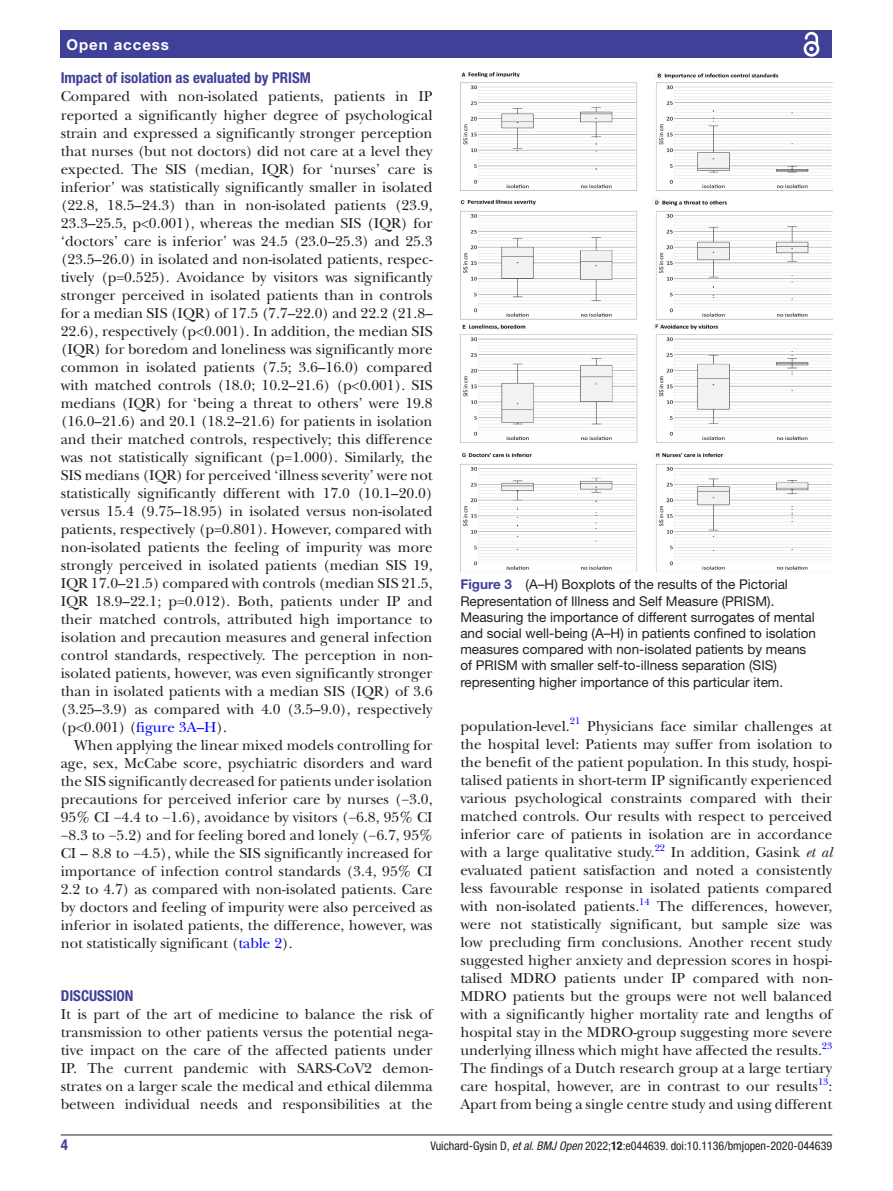
<style>
.page{position:relative;width:893px;height:1191px;background:#fff}
.page>*{position:absolute;margin:0;border:0;box-sizing:border-box;transform-origin:0 0}
.t1{font:15px/18px "New Baskerville";color:#231f20;text-align:justify}
.t2{font:700 condensed 15px "Helvetica Neue LT Std";color:#414099}
.t3{font:700 15px "Helvetica Neue LT Std";letter-spacing:.065em;color:#fff}
.t4{font:13.5px/16.2px "Helvetica Neue LT Std";color:#231f20}
.t5{font:condensed 12px "Helvetica Neue LT Std";color:#231f20}
.t6{font:9.9px "New Baskerville";color:#00f}
.s1{color:#00f}
.s2{font-weight:700;color:#414099}
.s3{font-style:italic}
.s4{font-weight:700}
</style>
<div class="page">
<hr style="left:61px;top:1134px;width:771px;height:1px;background:#231f20">
<div style="left:61px;top:31px;width:771px;height:27px;background:#414099"></div>
<svg style="left:803px;top:31px;width:17px;height:26px"></svg>
<img style="left:460px;top:73px;width:372px;height:498px">
<p class="t3" style="left:66px;top:35px;width:104px">Open access</p>
<p class="t2" style="left:61px;top:69px;width:252px">Impact of isolation as evaluated by PRISM</p>
<p class="t1" style="left:61px;top:88px;width:373px">Compared with non-isolated patients, patients in IP reported a significantly higher degree of psychological strain and expressed a significantly stronger perception that nurses (but not doctors) did not care at a level they expected. The SIS (median, IQR) for ‘nurses’ care is inferior’ was statistically significantly smaller in isolated (22.8, 18.5–24.3) than in non-isolated patients (23.9, 23.3–25.5, p&lt;0.001), whereas the median SIS (IQR) for ‘doctors’ care is inferior’ was 24.5 (23.0–25.3) and 25.3 (23.5–26.0) in isolated and non-isolated patients, respec&shy;tively (p=0.525). Avoidance by visitors was significantly stronger perceived in isolated patients than in controls for a median SIS (IQR) of 17.5 (7.7–22.0) and 22.2 (21.8– 22.6), respectively (p&lt;0.001). In addition, the median SIS (IQR) for boredom and loneliness was significantly more common in isolated patients (7.5; 3.6–16.0) compared with matched controls (18.0; 10.2–21.6) (p&lt;0.001). SIS medians (IQR) for ‘being a threat to others’ were 19.8 (16.0–21.6) and 20.1 (18.2–21.6) for patients in isolation and their matched controls, respectively; this difference was not statistically significant (p=1.000). Similarly, the SIS medians (IQR) for perceived ‘illness severity’ were not statistically significantly different with 17.0 (10.1–20.0) versus 15.4 (9.75–18.95) in isolated versus non-isolated patients, respectively (p=0.801). However, compared with non-isolated patients the feeling of impurity was more strongly perceived in isolated patients (median SIS 19, IQR 17.0–21.5) compared with controls (median SIS 21.5, IQR 18.9–22.1; p=0.012). Both, patients under IP and their matched controls, attributed high importance to isolation and precaution measures and general infection control standards, respectively. The perception in non&shy;isolated patients, however, was even significantly stronger than in isolated patients with a median SIS (IQR) of 3.6 (3.25–3.9) as compared with 4.0 (3.5–9.0), respectively (p&lt;0.001) (<span class="s1">figure 3A–H</span>).</p>
<p class="t1" style="left:61px;top:736px;width:373px;text-indent:14px">When applying the linear mixed models controlling for age, sex, McCabe score, psychiatric disorders and ward the SIS significantly decreased for patients under isolation precautions for perceived inferior care by nurses (−3.0, 95% CI −4.4 to −1.6), avoidance by visitors (−6.8, 95% CI −8.3 to −5.2) and for feeling bored and lonely (−6.7, 95% CI – 8.8 to −4.5), while the SIS significantly increased for importance of infection control standards (3.4, 95% CI 2.2 to 4.7) as compared with non-isolated patients. Care by doctors and feeling of impurity were also perceived as inferior in isolated patients, the difference, however, was not statistically significant (<span class="s1">table 2</span>).</p>
<p class="t2" style="left:61px;top:987px;width:74px">DISCUSSION</p>
<p class="t1" style="left:61px;top:1005px;width:373px">It is part of the art of medicine to balance the risk of transmission to other patients versus the potential nega&shy;tive impact on the care of the affected patients under IP. The current pandemic with SARS-CoV2 demon&shy;strates on a larger scale the medical and ethical dilemma between individual needs and responsibilities at the</p>
<p class="t4" style="left:460px;top:576px;width:357px"><span class="s2">Figure 3</span> (A–H) Boxplots of the results of the Pictorial Representation of Illness and Self Measure (PRISM).<br>Measuring the importance of different surrogates of mental and social well-being (A–H) in patients confined to isolation measures compared with non-isolated patients by means of PRISM with smaller self-to-illness separation (SIS) representing higher importance of this particular item.</p>
<p class="t1" style="left:460px;top:717px;width:121px">population-level.<sup>21</sup></p>
<p class="t1" style="left:460px;top:717px;width:373px;text-indent:127px">Physicians face similar challenges at the hospital level: Patients may suffer from isolation to the benefit of the patient population. In this study, hospi&shy;talised patients in short-term IP significantly experienced various psychological constraints compared with their matched controls. Our results with respect to perceived inferior care of patients in isolation are in accordance with a large qualitative study.</p>
<p class="t6" style="left:655px;top:841px;width:12px">22</p>
<p class="t1" style="left:460px;top:843px;width:373px;text-indent:210px">In addition, Gasink <span class="s3">et al </span>evaluated patient satisfaction and noted a consistently less favourable response in isolated patients compared with non-isolated patients.</p>
<p class="t6" style="left:639px;top:895px;width:12px">14</p>
<p class="t1" style="left:460px;top:897px;width:373px;text-indent:197px">The differences, however, were not statistically significant, but sample size was low precluding firm conclusions. Another recent study suggested higher anxiety and depression scores in hospi&shy;talised MDRO patients under IP compared with non-MDRO patients but the groups were not well balanced with a significantly higher mortality rate and lengths of hospital stay in the MDRO-group suggesting more severe underlying illness which might have affected the results.<sup>23<br></sup>The findings of a Dutch research group at a large tertiary care hospital, however, are in contrast to our results</p>
<p class="t6" style="left:818px;top:1075px;width:12px">13</p>
<p class="t1" style="left:460px;top:1077px;width:373px;text-align:right">:<br>Apart from being a single centre study and using different</p>
<p class="t2" style="left:61px;top:1135px;width:9px">4</p>
<p class="t5" style="left:430px;top:1138px;width:403px">Vuichard-Gysin D, <span class="s3">et al</span>. <span class="s3">BMJ Open</span> 2022;<span class="s4">12</span>:e044639. doi:10.1136/bmjopen-2020-044639</p>
</div>
